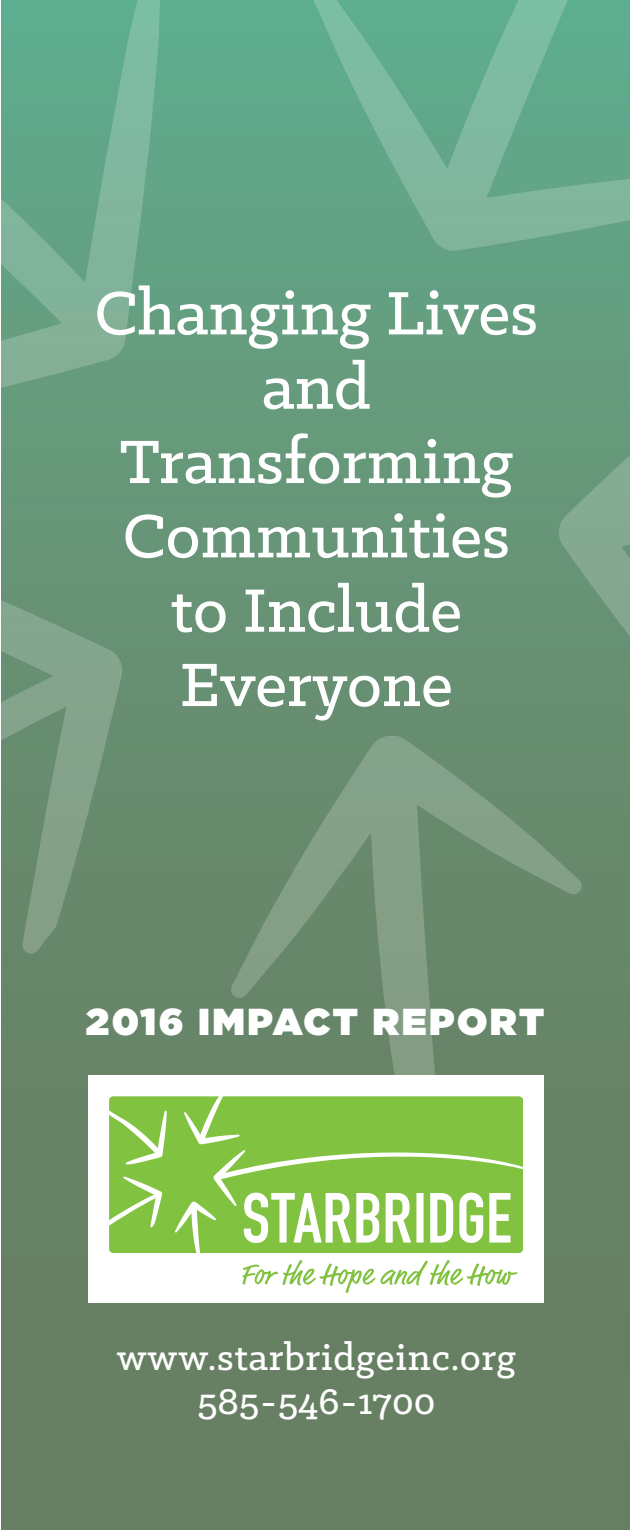
<style>
.page{position:relative;width:630px;height:1530px;background:#fff}
.page>*{position:absolute;margin:0;border:0;box-sizing:border-box;transform-origin:0 0}
.t1{font:500 69.25px/74.2px "Klinic Slab";color:#fff}
.t2{font:500 41px "Klinic Slab";letter-spacing:.02em;color:#fff}
.t3{font:500 41px "Klinic Slab";color:#fff}
.t4{font:900 37.5px "Gotham";letter-spacing:.065em;color:#fff}
</style>
<div class="page">
<div style="left:1px;top:0;width:629px;height:1530px;background:linear-gradient(to bottom,#62a88a,#69775b)"></div>
<svg style="left:230px;top:732px;width:353px;height:437px;background:#6e8d72"></svg>
<svg style="left:556px;top:299px;width:74px;height:474px;background:#6c997c"></svg>
<svg style="left:1px;top:523px;width:123px;height:431px;background:#71957a"></svg>
<svg style="left:1px;top:0;width:160px;height:421px;background:#6caa8e"></svg>
<svg style="left:308px;top:0;width:322px;height:251px;background:#6aad92"></svg>
<div style="left:88px;top:1075px;width:456px;height:228px;background:#fff"></div>
<svg style="left:109px;top:1096px;width:414px;height:197px;fill:#81c340"></svg>
<p class="t1" style="left:95px;top:274px;width:445px">Changing Lives</p>
<p class="t1" style="left:262px;top:348px;width:110px">and</p>
<p class="t1" style="left:120px;top:423px;width:395px">Transforming<br>Communities</p>
<p class="t1" style="left:171px;top:571px;width:293px">to Include</p>
<p class="t1" style="left:180px;top:646px;width:274px">Everyone</p>
<p class="t4" style="left:86px;top:995px;width:460px">2016 IMPACT REPORT</p>
<p class="t2" style="left:117px;top:1331px;width:401px">www.starbridgeinc.org</p>
<p class="t3" style="left:197px;top:1375px;width:239px">585-546-1700</p>
</div>
